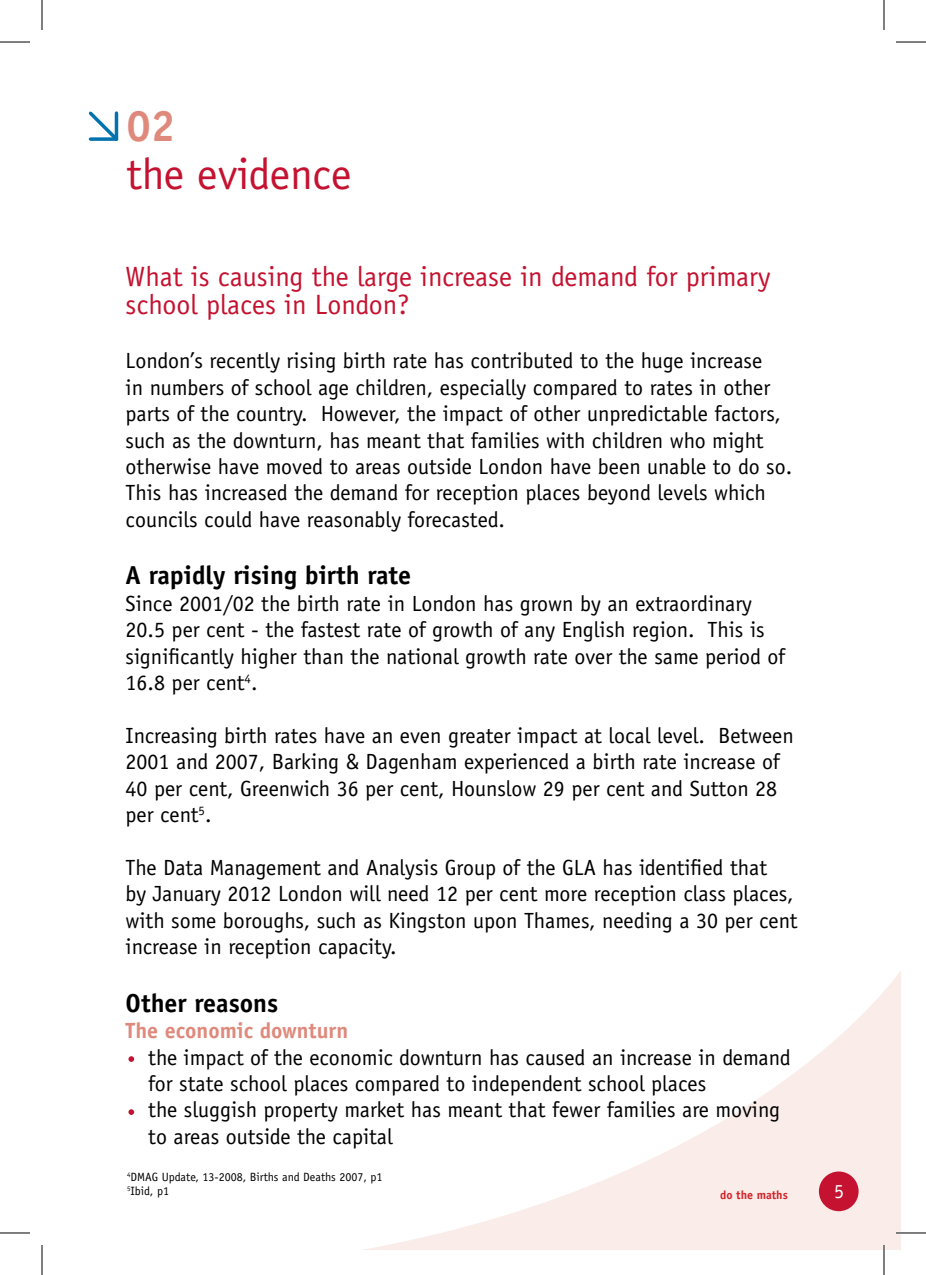
<style>
.page{position:relative;width:926px;height:1275px;background:#fff}
.page>*{position:absolute;margin:0;border:0;box-sizing:border-box;transform-origin:0 0}
.t1{font:44px "Officina Sans";color:#c41230}
.t2{font:700 44px "Officina Sans";color:#df897c}
.t3{font:28px/28px "Officina Sans";color:#c41230}
.t4{font:700 26px "Officina Sans";color:#000}
.t5{font:22px/26.4px "Officina Sans";color:#000}
.t6{font:700 22px "Officina Sans";color:#df897c}
.t7{font:20px "Officina Sans";color:#fff}
.t8{font:12px/14.4px "Officina Sans";color:#000}
.t9{font:700 12px "Officina Sans";color:#d2232a}
</style>
<div class="page">
<svg style="left:364px;top:971px;width:537px;height:279px"></svg>
<div style="left:819px;top:1171px;width:39px;height:40px;background:#c41230;border-radius:50%"></div>
<svg style="left:88px;top:111px;width:31px;height:30px"></svg>
<svg style="left:128px;top:1109px;width:6px;height:6px"></svg>
<svg style="left:128px;top:1056px;width:6px;height:6px"></svg>
<hr style="left:896px;top:1231px;width:30px;height:3px;background:#fff">
<hr style="left:883px;top:1245px;width:2px;height:30px;background:#fff">
<hr style="left:0;top:42px;width:30px;height:1px;background:#000">
<hr style="left:896px;top:42px;width:30px;height:1px;background:#000">
<hr style="left:0;top:1232px;width:30px;height:1px;background:#000">
<hr style="left:896px;top:1232px;width:30px;height:1px;background:#000">
<hr style="left:42px;top:0;width:1px;height:30px;background:#000">
<hr style="left:42px;top:1245px;width:1px;height:30px;background:#000">
<hr style="left:884px;top:0;width:1px;height:30px;background:#000">
<hr style="left:884px;top:1245px;width:1px;height:30px;background:#000">
<h1 class="t2" style="left:126px;top:98px;width:50px">02</h1>
<h1 class="t1" style="left:126px;top:148px;width:227px">the evidence</h1>
<p class="t3" style="left:126px;top:262px;width:646px">What is causing the large increase in demand for primary school places in London?</p>
<p class="t5" style="left:126px;top:348px;width:668px">London’s recently rising birth rate has contributed to the huge increase<br>in numbers of school age children, especially compared to rates in other parts of the country. However, the impact of other unpredictable factors, such as the downturn, has meant that families with children who might otherwise have moved to areas outside London have been unable to do so.<br>This has increased the demand for reception places beyond levels which councils could have reasonably forecasted.</p>
<p class="t4" style="left:126px;top:559px;width:287px">A rapidly rising birth rate</p>
<p class="t5" style="left:126px;top:590px;width:661px">Since 2001/02 the birth rate in London has grown by an extraordinary 20.5 per cent - the fastest rate of growth of any English region. This is significantly higher than the national growth rate over the same period of 16.8 per cent<sup>4</sup>.</p>
<p class="t5" style="left:126px;top:722px;width:670px">Increasing birth rates have an even greater impact at local level. Between 2001 and 2007, Barking &amp; Dagenham experienced a birth rate increase of 40 per cent, Greenwich 36 per cent, Hounslow 29 per cent and Sutton 28 per cent<sup>5</sup>.</p>
<p class="t5" style="left:126px;top:854px;width:673px">The Data Management and Analysis Group of the GLA has identified that<br>by January 2012 London will need 12 per cent more reception class places, with some boroughs, such as Kingston upon Thames, needing a 30 per cent increase in reception capacity.</p>
<p class="t4" style="left:126px;top:986px;width:154px">Other reasons</p>
<p class="t6" style="left:126px;top:1017px;width:224px">The economic downturn</p>
<p class="t5" style="left:126px;top:1044px;width:667px">· the impact of the economic downturn has caused an increase in demand</p>
<p class="t5" style="left:148px;top:1070px;width:559px">for state school places compared to independent school places</p>
<p class="t5" style="left:126px;top:1096px;width:656px">· the sluggish property market has meant that fewer families are moving</p>
<p class="t5" style="left:148px;top:1123px;width:246px">to areas outside the capital</p>
<p class="t8" style="left:127px;top:1169px;width:257px"><sup>4</sup>DMAG Update, 13-2008, Births and Deaths 2007, p1<br><sup>5</sup>Ibid, p1</p>
<p class="t9" style="left:720px;top:1187px;width:69px">do the maths</p>
<p class="t7" style="left:834px;top:1180px;width:11px">5</p>
</div>
